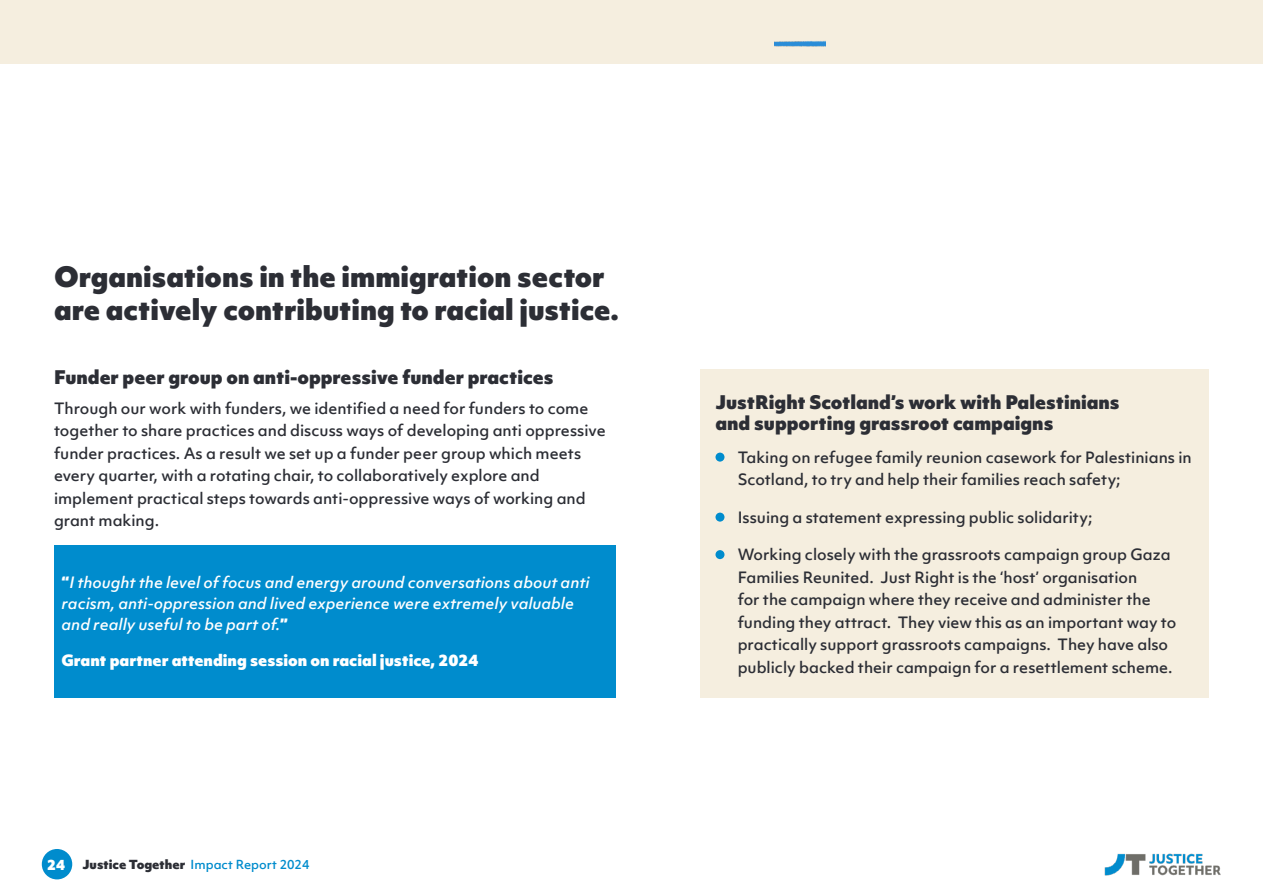
<style>
.page{position:relative;width:1263px;height:893px;background:#fff}
.page>*{position:absolute;margin:0;border:0;box-sizing:border-box;transform-origin:0 0}
.t1{font:900 27px/32.4px "Objektiv Mk 1";color:#2c2e35}
.t2{font:900 18px/21px "Objektiv Mk 1";color:#2c2e35}
.t3{font:500 15px/22.5px "Objektiv Mk 1";color:#2c2e35}
.t4{font:italic 500 15px/21px "Objektiv Mk 1";color:#fff}
.t5{font:900 15px "Objektiv Mk 1";color:#fff}
.t6{font:900 13.5px "Objektiv Mk 1";color:#fff}
.t7{font:500 12px "Objektiv Mk 1";color:#008ccd}
.s1{font-weight:900;font-style:normal}
.s2{font-weight:900;color:#2c2e35}
</style>
<div class="page">
<div style="left:42px;top:849px;width:30px;height:30px;background:#008ccd;border-radius:50%"></div>
<img style="left:1104px;top:853px;width:117px;height:22px">
<div style="left:0;top:0;width:1263px;height:63px;background:#f5eedf"></div>
<img style="left:774px;top:41px;width:51px;height:6px">
<div style="left:54px;top:545px;width:561px;height:153px;background:#008ccd"></div>
<div style="left:700px;top:369px;width:509px;height:329px;background:#f5eedf"></div>
<div style="left:715px;top:453px;width:9px;height:9px;background:#008ccd;border-radius:50%"></div>
<div style="left:715px;top:513px;width:9px;height:9px;background:#008ccd;border-radius:50%"></div>
<div style="left:715px;top:550px;width:9px;height:9px;background:#008ccd;border-radius:50%"></div>
<h1 class="t1" style="left:54px;top:260px;width:566px">Organisations in the immigration sector are actively contributing to racial justice.</h1>
<p class="t2" style="left:54px;top:366px;width:501px">Funder peer group on anti-oppressive funder practices</p>
<p class="t3" style="left:54px;top:397px;width:553px">Through our work with funders, we identified a need for funders to come together to share practices and discuss ways of developing anti oppressive funder practices. As a result we set up a funder peer group which meets every quarter, with a rotating chair, to collaboratively explore and implement practical steps towards anti-oppressive ways of working and grant making.</p>
<p class="t4" style="left:62px;top:572px;width:529px"><span class="s1">“</span>I thought the level of focus and energy around conversations about anti racism, anti-oppression and lived experience were extremely valuable and really useful to be part of.<span class="s1">”</span></p>
<p class="t5" style="left:62px;top:650px;width:419px">Grant partner attending session on racial justice, 2024</p>
<p class="t6" style="left:47px;top:855px;width:20px">24</p>
<p class="t7" style="left:82px;top:856px;width:228px"><span class="s2">Justice Together</span> Impact Report 2024</p>
<p class="t2" style="left:715px;top:391px;width:406px">JustRight Scotland’s work with Palestinians and supporting grassroot campaigns</p>
<p class="t3" style="left:738px;top:446px;width:455px">Taking on refugee family reunion casework for Palestinians in<br>Scotland, to try and help their families reach safety;</p>
<p class="t3" style="left:738px;top:506px;width:356px">Issuing a statement expressing public solidarity;</p>
<p class="t3" style="left:738px;top:543px;width:440px">Working closely with the grassroots campaign group Gaza Families Reunited. Just Right is the ‘host’ organisation<br>for the campaign where they receive and administer the funding they attract. They view this as an important way to practically support grassroots campaigns. They have also publicly backed their campaign for a resettlement scheme.</p>
</div>
